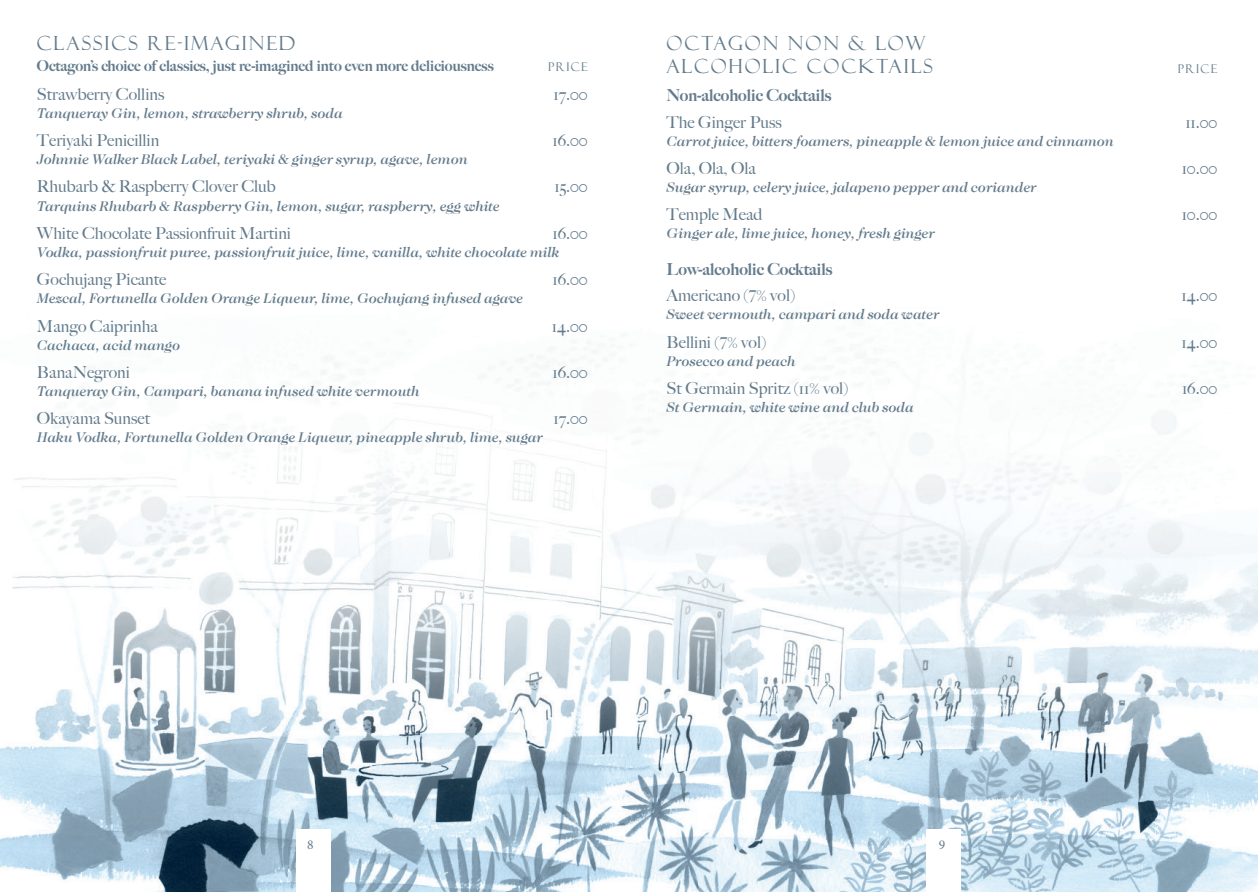
<style>
.page{position:relative;width:1258px;height:892px;background:#fff}
.page>*{position:absolute;margin:0;border:0;box-sizing:border-box;transform-origin:0 0}
.t1{font:19.5px/23.4px "Felix Titling";letter-spacing:.1em;color:#637b8c}
.t2{font:500 16.5px "Big Caslon";color:#637b8c}
.t3{font:900 16.5px "Big Caslon FB";color:#637b8c}
.t4{font:italic 500 15px "Caslon";color:#637b8c}
.t5{font:900 15px "Big Caslon FB";color:#637b8c}
.t6{font:13.5px "Minion Pro";color:#637b8c}
.t7{font:12px "Felix Titling";letter-spacing:.1em;color:#637b8c}
</style>
<div class="page">
<img style="left:0;top:342px;width:1257px;height:549px">
<div style="left:296px;top:829px;width:35px;height:62px;background:#fff"></div>
<div style="left:925px;top:829px;width:35px;height:62px;background:#fff"></div>
<h1 class="t1" style="left:37px;top:31px;width:260px">CLASSICS RE-IMAGINED</h1>
<p class="t5" style="left:37px;top:57px;width:458px">Octagon’s choice of classics, just re-imagined into even more deliciousness</p>
<p class="t7" style="left:548px;top:60px;width:41px">PRICE</p>
<p class="t2" style="left:37px;top:84px;width:129px">Strawberry Collins</p>
<p class="t2" style="left:553px;top:84px;width:36px">17.00</p>
<p class="t4" style="left:37px;top:105px;width:307px">Tanqueray Gin, lemon, strawberry shrub, soda</p>
<p class="t2" style="left:37px;top:131px;width:124px">Teriyaki Penicillin</p>
<p class="t2" style="left:552px;top:131px;width:37px">16.00</p>
<p class="t4" style="left:37px;top:151px;width:432px">Johnnie Walker Black Label, teriyaki &amp; ginger syrup, agave, lemon</p>
<p class="t2" style="left:37px;top:177px;width:240px">Rhubarb &amp; Raspberry Clover Club</p>
<p class="t2" style="left:554px;top:177px;width:35px">15.00</p>
<p class="t4" style="left:37px;top:197px;width:464px">Tarquins Rhubarb &amp; Raspberry Gin, lemon, sugar, raspberry, egg white</p>
<p class="t2" style="left:37px;top:223px;width:256px">White Chocolate Passionfruit Martini</p>
<p class="t2" style="left:552px;top:223px;width:37px">16.00</p>
<p class="t4" style="left:37px;top:244px;width:524px">Vodka, passionfruit puree, passionfruit juice, lime, vanilla, white chocolate milk</p>
<p class="t2" style="left:37px;top:269px;width:131px">Gochujang Picante</p>
<p class="t2" style="left:552px;top:269px;width:37px">16.00</p>
<p class="t4" style="left:37px;top:290px;width:487px">Mezcal, Fortunella Golden Orange Liqueur, lime, Gochujang infused agave</p>
<p class="t2" style="left:37px;top:316px;width:122px">Mango Caiprinha</p>
<p class="t2" style="left:552px;top:316px;width:37px">14.00</p>
<p class="t4" style="left:37px;top:336px;width:145px">Cachaca, acid mango</p>
<p class="t2" style="left:37px;top:362px;width:95px">BanaNegroni</p>
<p class="t2" style="left:552px;top:362px;width:37px">16.00</p>
<p class="t4" style="left:37px;top:382px;width:384px">Tanqueray Gin, Campari, banana infused white vermouth</p>
<p class="t2" style="left:37px;top:408px;width:115px">Okayama Sunset</p>
<p class="t2" style="left:553px;top:408px;width:36px">17.00</p>
<p class="t4" style="left:37px;top:429px;width:507px">Haku Vodka, Fortunella Golden Orange Liqueur, pineapple shrub, lime, sugar</p>
<h1 class="t1" style="left:666px;top:31px;width:268px">OCTAGON NON &amp; LOW<br>ALCOHOLIC COCKTAILS</h1>
<p class="t7" style="left:1177px;top:62px;width:41px">PRICE</p>
<p class="t3" style="left:666px;top:86px;width:166px">Non-alcoholic Cocktails</p>
<p class="t2" style="left:666px;top:112px;width:117px">The Ginger Puss</p>
<p class="t2" style="left:1185px;top:112px;width:34px">11.00</p>
<p class="t4" style="left:666px;top:132px;width:448px">Carrot juice, bitters foamers, pineapple &amp; lemon juice and cinnamon</p>
<p class="t2" style="left:666px;top:158px;width:91px">Ola, Ola, Ola</p>
<p class="t2" style="left:1181px;top:158px;width:37px">10.00</p>
<p class="t4" style="left:666px;top:179px;width:371px">Sugar syrup, celery juice, jalapeno pepper and coriander</p>
<p class="t2" style="left:666px;top:205px;width:97px">Temple Mead</p>
<p class="t2" style="left:1181px;top:205px;width:37px">10.00</p>
<p class="t4" style="left:666px;top:225px;width:270px">Ginger ale, lime juice, honey, fresh ginger</p>
<p class="t3" style="left:666px;top:259px;width:167px">Low-alcoholic Cocktails</p>
<p class="t2" style="left:666px;top:286px;width:130px">Americano (7% vol)</p>
<p class="t2" style="left:1181px;top:286px;width:37px">14.00</p>
<p class="t4" style="left:666px;top:306px;width:274px">Sweet vermouth, campari and soda water</p>
<p class="t2" style="left:666px;top:332px;width:101px">Bellini (7% vol)</p>
<p class="t2" style="left:1181px;top:332px;width:37px">14.00</p>
<p class="t4" style="left:666px;top:352px;width:130px">Prosecco and peach</p>
<p class="t2" style="left:666px;top:378px;width:183px">St Germain Spritz (11% vol)</p>
<p class="t2" style="left:1182px;top:378px;width:37px">16.00</p>
<p class="t4" style="left:666px;top:399px;width:248px">St Germain, white wine and club soda</p>
<p class="t6" style="left:307px;top:835px;width:8px">8</p>
<p class="t6" style="left:938px;top:835px;width:8px">9</p>
</div>
